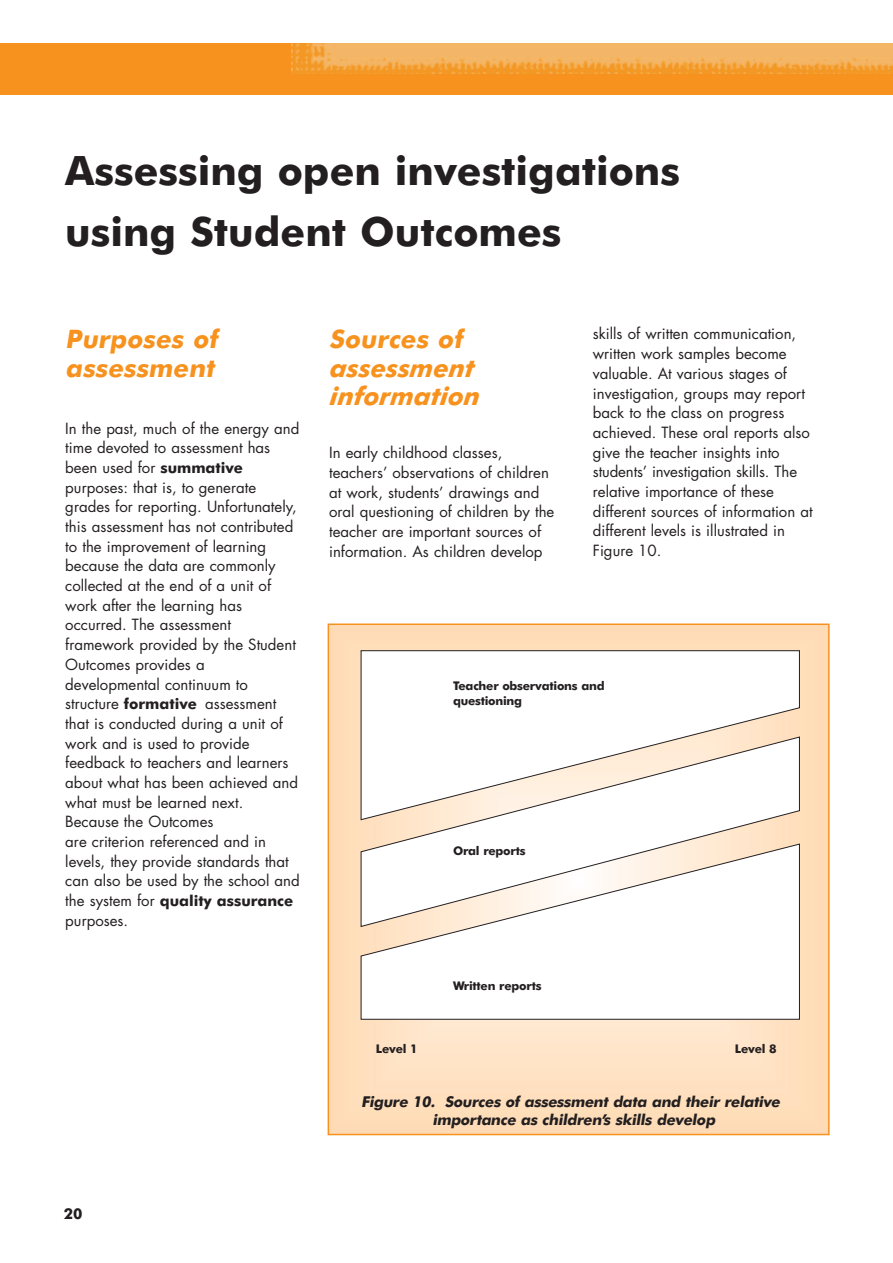
<style>
.page{position:relative;width:893px;height:1263px;background:#fff}
.page>*{position:absolute;margin:0;border:0;box-sizing:border-box;transform-origin:0 0}
.t1{font:700 40.5px/61.5px "Futura BT";color:#231f20}
.t2{font:italic 700 25.5px/28.5px "Futura BT";color:#f7921e}
.t3{font:italic 700 25.5px/28.5px "Futura BT";letter-spacing:.005em;color:#f7921e}
.t4{font:15px/19.6px "Futura";color:#231f20}
.t5{font:italic 700 15px/18px "Futura BT";color:#231f20;text-align:center}
.t6{font:700 15px "Futura BT";color:#231f20}
.t7{font:700 12px/15px "Futura BT";letter-spacing:-.02em;color:#231f20}
.s1{font-family:"Futura BT";font-weight:700}
.s2{font-family:"Futura";font-weight:400}
</style>
<div class="page">
<div style="left:331px;top:627px;width:495px;height:505px;background:#fedab5"></div>
<div style="left:347px;top:643px;width:463px;height:473px;background:linear-gradient(to right,#ffe2c3,#ffe2c3)"></div>
<div style="left:327px;top:624px;width:502px;height:511px;border:2px solid #f7921e"></div>
<div style="left:0;top:43px;width:892px;height:51px;background:#f7921e"></div>
<img style="left:291px;top:43px;width:601px;height:30px">
<svg style="left:360px;top:650px;width:440px;height:86px;background:#faf9f8"></svg>
<svg style="left:360px;top:927px;width:440px;height:93px;background:#faf9f7"></svg>
<svg style="left:360px;top:736px;width:440px;height:191px;background:#faf4ef"></svg>
<h1 class="t1" style="left:65px;top:143px;width:616px">Assessing open investigations using Student Outcomes</h1>
<h2 class="t2" style="left:65px;top:327px;width:158px">Purposes of assessment</h2>
<p class="t4" style="left:65px;top:420px;width:236px">In the past, much of the energy and time devoted to assessment has been used for <span class="s1">summative </span>purposes: that is, to generate grades for reporting. Unfortunately, this assessment has not contributed to the improvement of learning because the data are commonly collected at the end of a unit of work after the learning has occurred. The assessment framework provided by the Student<br>Outcomes provides a developmental continuum to structure <span class="s1">formative</span> assessment that is conducted during a unit of work and is used to provide feedback to teachers and learners about what has been achieved and what must be learned next.<br>Because the Outcomes<br>are criterion referenced and in levels, they provide standards that can also be used by the school and</p>
<p class="t6" style="left:65px;top:895px;width:229px"><span class="s2">the system for</span> quality assurance</p>
<p class="t4" style="left:65px;top:912px;width:64px">purposes.</p>
<h2 class="t2" style="left:329px;top:327px;width:139px">Sources of</h2>
<h2 class="t3" style="left:329px;top:356px;width:155px">assessment information</h2>
<p class="t4" style="left:329px;top:444px;width:227px">In early childhood classes, teachers’ observations of children at work, students’ drawings and oral questioning of children by the teacher are important sources of information. As children develop</p>
<p class="t4" style="left:593px;top:325px;width:221px">skills of written communication, written work samples become valuable. At various stages of investigation, groups may report back to the class on progress achieved. These oral reports also give the teacher insights into students’ investigation skills. The relative importance of these different sources of information at different levels is illustrated in<br>Figure 10.</p>
<p class="t7" style="left:453px;top:679px;width:153px">Teacher observations and questioning</p>
<p class="t7" style="left:453px;top:844px;width:74px">Oral reports</p>
<p class="t7" style="left:453px;top:979px;width:90px">Written reports</p>
<p class="t7" style="left:376px;top:1042px;width:43px">Level 1</p>
<p class="t7" style="left:735px;top:1042px;width:43px">Level 8</p>
<p class="t5" style="left:361px;top:1094px;width:422px">Figure 10. Sources of assessment data and their relative importance as children’s skills develop</p>
<p class="t6" style="left:64px;top:1208px;width:20px">20</p>
</div>
